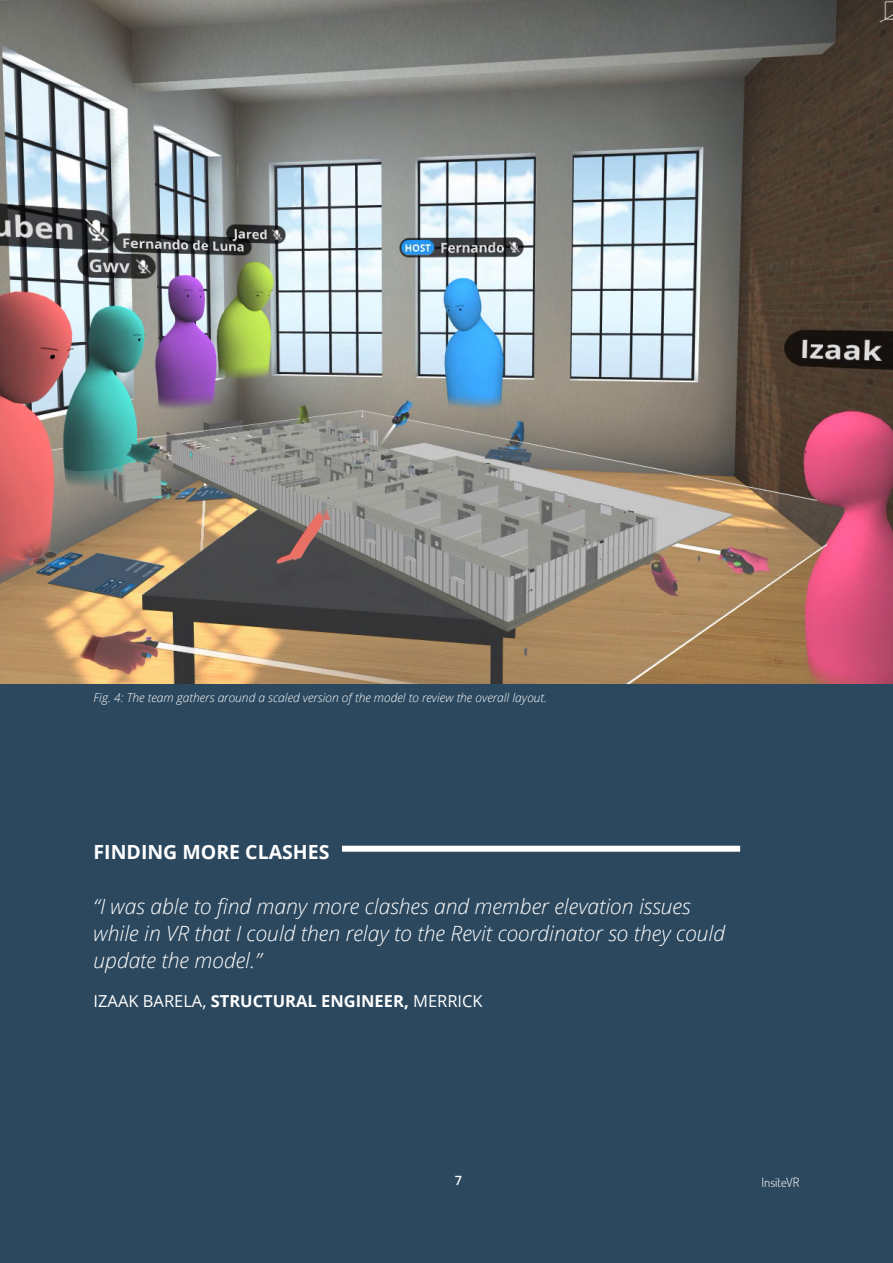
<style>
.page{position:relative;width:893px;height:1263px;background:#fff}
.page>*{position:absolute;margin:0;border:0;box-sizing:border-box;transform-origin:0 0}
.Page_Header_Subtext{font:italic 300 21px/27px "Open Sans";color:#fff}
.Page_Section_Title{font:700 19.5px "Open Sans";color:#fff}
.Page_Section_Title-2{font:16.5px "Open Sans";color:#fff}
.Top_Right_Address{font:300 12.75px "Dosis";color:#fff}
.Page_Number_-_Align{font:600 12.75px "Open Sans";color:#fff}
.Page_Body_Text_-_Whi{font:italic 300 12px "Open Sans";color:#fff}
.s1{font-weight:700}
</style>
<div class="page">
<div style="left:0;top:683px;width:893px;height:580px;background:#2c485e"></div>
<img style="left:0;top:0;width:893px;height:683px">
<div style="left:342px;top:846px;width:398px;height:6px;background:#fff"></div>
<p class="Page_Body_Text_-_Whi" style="left:94px;top:690px;width:455px">Fig. 4: The team gathers around a scaled version of the model to review the overall layout.</p>
<p class="Page_Section_Title" style="left:94px;top:838px;width:237px">FINDING MORE CLASHES</p>
<p class="Page_Header_Subtext" style="left:94px;top:892px;width:633px">“I was able to find many more clashes and member elevation issues while in VR that I could then relay to the Revit coordinator so they could update the model.”</p>
<p class="Page_Section_Title-2" style="left:94px;top:989px;width:391px">IZAAK BARELA, <span class="s1">STRUCTURAL ENGINEER,</span> MERRICK</p>
<p class="Page_Number_-_Align" style="left:455px;top:1171px;width:9px">7</p>
<p class="Top_Right_Address" style="left:762px;top:1173px;width:39px">InsiteVR</p>
</div>
